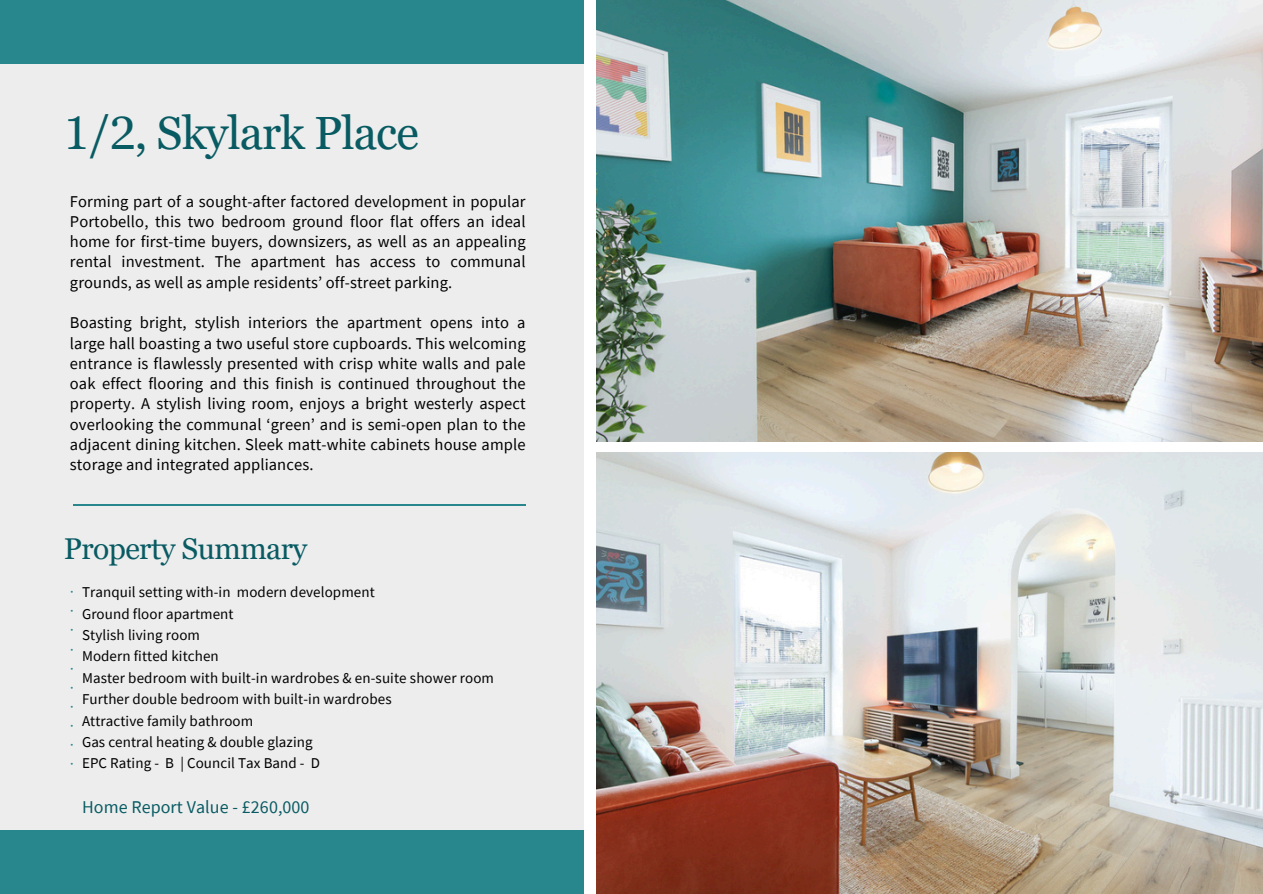
<style>
.page{position:relative;width:1263px;height:894px;background:#fff}
.page>*{position:absolute;margin:0;border:0;box-sizing:border-box;transform-origin:0 0}
.t1{font:46.5px "Georgia Pro";letter-spacing:-.02em;color:#095b63}
.t2{font:30px "Georgia Pro";letter-spacing:-.02em;color:#095b63}
.t3{font:18px "Source Sans Pro";letter-spacing:.005em;color:#095b63}
.t4{font:16.5px/20.2px "Source Sans Pro";letter-spacing:.01em;color:#000;text-align:justify}
.t5{font:15px "Source Sans Pro";letter-spacing:.005em;color:#000}
.t6{font:300 15px/19.2px "Montserrat";color:#28868d;text-align:justify}
</style>
<div class="page">
<img style="left:596px;top:0;width:667px;height:441px">
<img style="left:596px;top:452px;width:667px;height:441px">
<div style="left:0;top:27px;width:584px;height:866px;background:#ededed"></div>
<div style="left:0;top:0;width:583px;height:64px;background:#28868d"></div>
<div style="left:0;top:829px;width:583px;height:64px;background:#28868d"></div>
<hr style="left:73px;top:504px;width:453px;height:2px;background:#28868d">
<h3 class="t1" style="left:64px;top:107px;width:356px">1/2, Skylark Place</h3>
<h1 class="t4" style="left:70px;top:191px;width:457px">Forming part of a sought-after factored development in popular Portobello, this two bedroom ground floor flat offers an ideal home for first-time buyers, downsizers, as well as an appealing rental investment. The apartment has access to communal grounds, as well as ample residents’ off-street parking.</h1>
<h3 class="t4" style="left:70px;top:312px;width:457px">Boasting bright, stylish interiors the apartment opens into a large hall boasting a two useful store cupboards. This welcoming entrance is flawlessly presented with crisp white walls and pale oak effect flooring and this finish is continued throughout the property. A stylish living room, enjoys a bright westerly aspect overlooking the communal ‘green’ and is semi-open plan to the adjacent dining kitchen. Sleek matt-white cabinets house ample storage and integrated appliances.</h3>
<h3 class="t2" style="left:64px;top:531px;width:245px">Property Summary</h3>
<h2 class="t6" style="left:70px;top:581px;width:6px">• • • • • • • • • •</h2>
<p class="t5" style="left:82px;top:582px;width:294px">Tranquil setting with-in modern development</p>
<p class="t5" style="left:82px;top:603px;width:153px">Ground floor apartment</p>
<p class="t5" style="left:82px;top:625px;width:120px">Stylish living room</p>
<p class="t5" style="left:82px;top:646px;width:138px">Modern fitted kitchen</p>
<p class="t5" style="left:82px;top:667px;width:413px">Master bedroom with built-in wardrobes &amp; en-suite shower room</p>
<p class="t5" style="left:82px;top:689px;width:311px">Further double bedroom with built-in wardrobes</p>
<p class="t5" style="left:82px;top:710px;width:173px">Attractive family bathroom</p>
<p class="t5" style="left:82px;top:732px;width:232px">Gas central heating &amp; double glazing</p>
<p class="t5" style="left:82px;top:753px;width:240px">EPC Rating - B | Council Tax Band - D</p>
<p class="t3" style="left:82px;top:795px;width:229px">Home Report Value - £260,000</p>
</div>
